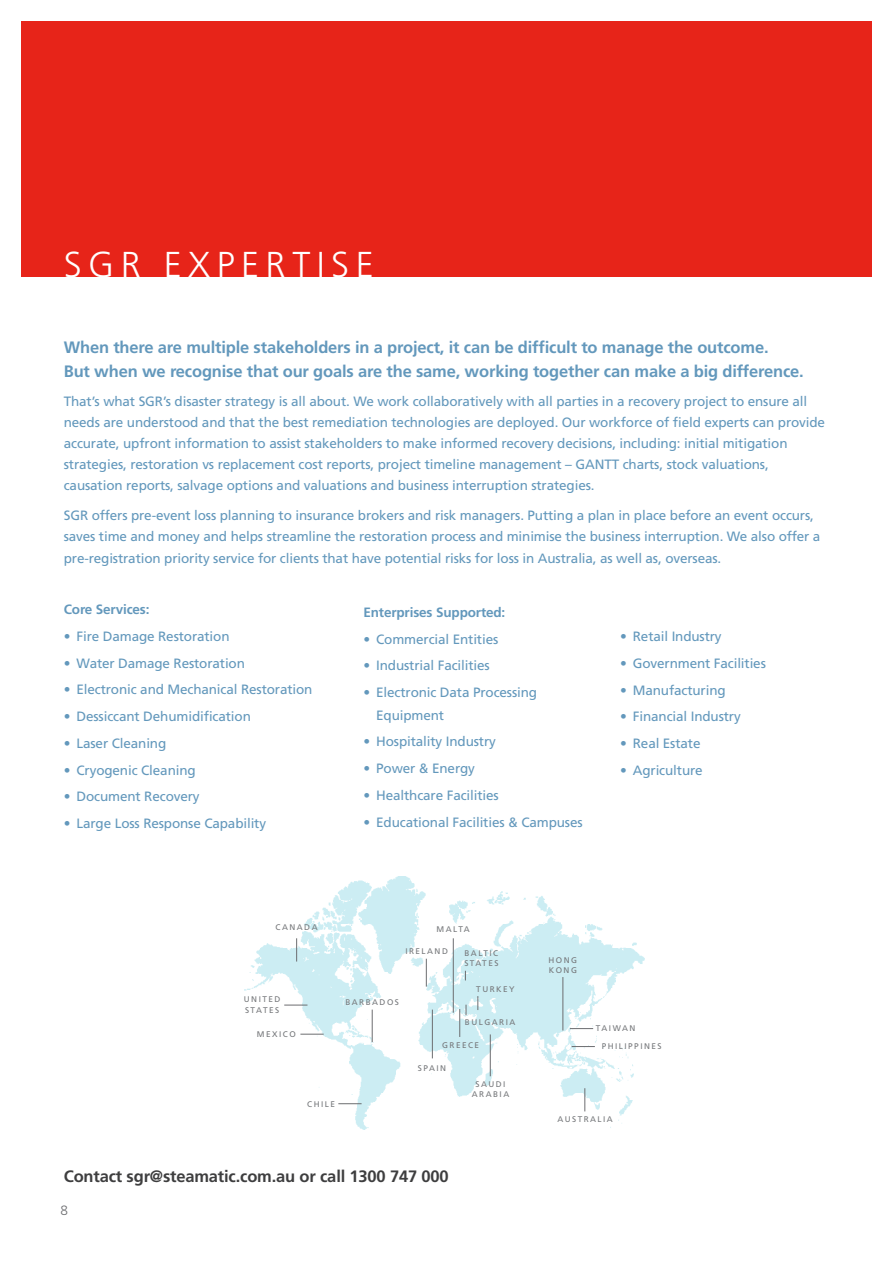
<style>
.page{position:relative;width:893px;height:1263px;background:#fff}
.page>*{position:absolute;margin:0;border:0;box-sizing:border-box;transform-origin:0 0}
.t1{font:300 36px "Frutiger CE";letter-spacing:.18em;color:#fff}
.t2{font:700 16.5px/24px "Frutiger CE";letter-spacing:-.01em;color:#6398bc}
.t3{font:700 16.5px "Frutiger CE";letter-spacing:-.01em;color:#3e3e3f}
.t4{font:13.5px/21px "Frutiger CE";letter-spacing:-.01em;color:#6398bc}
.t5{font:700 13.5px "Frutiger CE";letter-spacing:-.01em;color:#6398bc}
.t6{font:300 13.5px "Frutiger";color:#6c6d70}
.t7{font:8.25px/9.9px "Frutiger CE";letter-spacing:.18em;color:#76787b}
</style>
<div class="page">
<div style="left:21px;top:21px;width:851px;height:255px;background:#e72419"></div>
<img style="left:244px;top:877px;width:400px;height:252px">
<svg style="left:572px;top:1046px;width:23px;height:1px"></svg>
<hr style="left:490px;top:1034px;width:1px;height:42px;background:#6c6d70">
<svg style="left:477px;top:996px;width:1px;height:14px"></svg>
<svg style="left:300px;top:1034px;width:24px;height:1px"></svg>
<hr style="left:453px;top:938px;width:1px;height:75px;background:#6c6d70">
<svg style="left:296px;top:938px;width:1px;height:23px"></svg>
<hr style="left:372px;top:1009px;width:1px;height:33px;background:#6c6d70">
<svg style="left:284px;top:1005px;width:23px;height:1px"></svg>
<svg style="left:426px;top:959px;width:1px;height:27px"></svg>
<svg style="left:570px;top:1028px;width:23px;height:1px"></svg>
<hr style="left:562px;top:977px;width:1px;height:53px;background:#6c6d70">
<svg style="left:338px;top:1103px;width:24px;height:1px"></svg>
<svg style="left:459px;top:1009px;width:1px;height:28px"></svg>
<hr style="left:432px;top:1009px;width:1px;height:49px;background:#6c6d70">
<svg style="left:584px;top:1088px;width:1px;height:23px"></svg>
<p class="t1" style="left:64px;top:243px;width:311px">SGR EXPERTISE</p>
<p class="t2" style="left:64px;top:335px;width:741px">When there are multiple stakeholders in a project, it can be difficult to manage the outcome.<br>But when we recognise that our goals are the same, working together can make a big difference.</p>
<p class="t4" style="left:64px;top:391px;width:763px">That’s what SGR’s disaster strategy is all about. We work collaboratively with all parties in a recovery project to ensure all needs are understood and that the best remediation technologies are deployed. Our workforce of field experts can provide accurate, upfront information to assist stakeholders to make informed recovery decisions, including: initial mitigation strategies, restoration vs replacement cost reports, project timeline management – GANTT charts, stock valuations, causation reports, salvage options and valuations and business interruption strategies.</p>
<p class="t4" style="left:64px;top:505px;width:758px">SGR offers pre-event loss planning to insurance brokers and risk managers. Putting a plan in place before an event occurs, saves time and money and helps streamline the restoration process and minimise the business interruption. We also offer a</p>
<p class="t4" style="left:64px;top:548px;width:659px">pre-registration priority service for clients that have potential risks for loss in Australia, as well as, overseas.</p>
<p class="t5" style="left:64px;top:601px;width:87px">Core Services:</p>
<p class="t4" style="left:64px;top:626px;width:167px">• Fire Damage Restoration</p>
<p class="t4" style="left:64px;top:652px;width:183px">• Water Damage Restoration</p>
<p class="t4" style="left:64px;top:679px;width:250px">• Electronic and Mechanical Restoration</p>
<p class="t4" style="left:64px;top:706px;width:189px">• Dessiccant Dehumidification</p>
<p class="t4" style="left:64px;top:733px;width:104px">• Laser Cleaning</p>
<p class="t4" style="left:64px;top:759px;width:133px">• Cryogenic Cleaning</p>
<p class="t4" style="left:64px;top:786px;width:137px">• Document Recovery</p>
<p class="t4" style="left:64px;top:813px;width:204px">• Large Loss Response Capability</p>
<p class="t5" style="left:363px;top:604px;width:143px">Enterprises Supported:</p>
<p class="t4" style="left:363px;top:628px;width:136px">• Commercial Entities</p>
<p class="t4" style="left:363px;top:655px;width:128px">• Industrial Facilities</p>
<p class="t4" style="left:376px;top:681px;width:162px;line-height:22.5px;text-indent:-13px">• Electronic Data Processing<br>Equipment</p>
<p class="t4" style="left:363px;top:731px;width:134px">• Hospitality Industry</p>
<p class="t4" style="left:363px;top:758px;width:113px">• Power &amp; Energy</p>
<p class="t4" style="left:363px;top:785px;width:137px">• Healthcare Facilities</p>
<p class="t4" style="left:363px;top:811px;width:221px">• Educational Facilities &amp; Campuses</p>
<p class="t4" style="left:620px;top:626px;width:103px">• Retail Industry</p>
<p class="t4" style="left:620px;top:652px;width:147px">• Government Facilities</p>
<p class="t4" style="left:620px;top:679px;width:107px">• Manufacturing</p>
<p class="t4" style="left:620px;top:706px;width:122px">• Financial Industry</p>
<p class="t4" style="left:620px;top:733px;width:82px">• Real Estate</p>
<p class="t4" style="left:620px;top:759px;width:84px">• Agriculture</p>
<p class="t7" style="left:276px;top:922px;width:43px">CANADA</p>
<p class="t7" style="left:437px;top:924px;width:35px">MALTA</p>
<p class="t7" style="left:405px;top:946px;width:44px">IRELAND</p>
<p class="t7" style="left:244px;top:995px;width:38px">UNITED</p>
<p class="t7" style="left:345px;top:997px;width:55px">BARBADOS</p>
<p class="t7" style="left:245px;top:1005px;width:36px">STATES</p>
<p class="t7" style="left:257px;top:1029px;width:40px">MEXICO</p>
<p class="t7" style="left:464px;top:948px;width:36px">BALTIC<br>STATES</p>
<p class="t7" style="left:476px;top:984px;width:40px">TURKEY</p>
<p class="t7" style="left:465px;top:1017px;width:52px">BULGARIA</p>
<p class="t7" style="left:442px;top:1040px;width:38px">GREECE</p>
<p class="t7" style="left:418px;top:1063px;width:30px">SPAIN</p>
<p class="t7" style="left:307px;top:1099px;width:29px">CHILE</p>
<p class="t7" style="left:472px;top:1079px;width:39px;text-align:center">SAUDI<br>ARABIA</p>
<p class="t3" style="left:64px;top:1166px;width:386px">Contact sgr@steamatic.com.au or call 1300 747 000</p>
<p class="t6" style="left:61px;top:1202px;width:9px">8</p>
<p class="t7" style="left:549px;top:955px;width:30px">HONG<br>KONG</p>
<p class="t7" style="left:596px;top:1023px;width:41px">TAIWAN</p>
<p class="t7" style="left:602px;top:1041px;width:61px">PHILIPPINES</p>
<p class="t7" style="left:557px;top:1114px;width:57px">AUSTRALIA</p>
</div>
